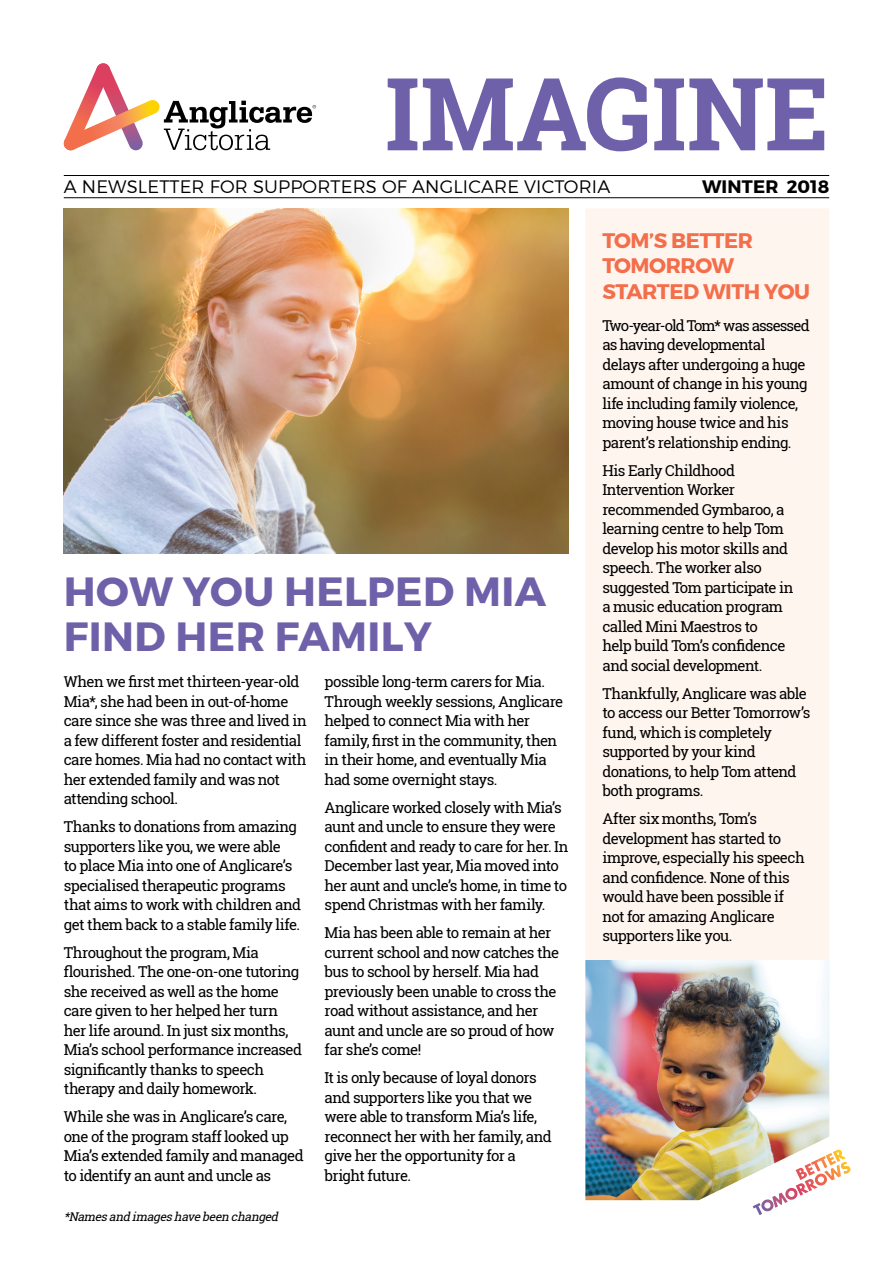
<style>
.page{position:relative;width:893px;height:1263px;background:#fff}
.page>*{position:absolute;margin:0;border:0;box-sizing:border-box;transform-origin:0 0}
.t1{font:700 100.95px "Roboto Slab";color:#6f60aa}
.t2{font:700 40.65px/45px "Montserrat";letter-spacing:.01em;color:#6f60aa}
.t3{font:700 21px/25.5px "Montserrat";letter-spacing:-.02em;color:#f36e4a}
.t4{font:300 18px "Montserrat";letter-spacing:.01em;color:#000}
.t5{font:700 18px "Montserrat";letter-spacing:.01em;color:#000}
.t6{font:15px/19.5px "Roboto Slab";letter-spacing:-.04em;color:#000}
.t7{font:italic 12px "Roboto Slab";color:#000}
</style>
<div class="page">
<div style="left:586px;top:208px;width:243px;height:752px;background:#fff5ef"></div>
<img style="left:585px;top:960px;width:244px;height:240px">
<img style="left:760px;top:1150px;width:90px;height:62px">
<img style="left:64px;top:208px;width:504px;height:346px">
<svg style="left:63px;top:63px;width:253px;height:87px"></svg>
<hr style="left:64px;top:175px;width:765px;height:1px;background:#000">
<hr style="left:64px;top:197px;width:765px;height:1px;background:#000">
<h1 class="t1" style="left:385px;top:45px;width:446px">IMAGINE</h1>
<p class="t4" style="left:64px;top:176px;width:548px">A NEWSLETTER FOR SUPPORTERS OF ANGLICARE VICTORIA</p>
<p class="t5" style="left:702px;top:176px;width:129px">WINTER 2018</p>
<h2 class="t2" style="left:64px;top:570px;width:484px">HOW YOU HELPED MIA<br>FIND HER FAMILY</h2>
<p class="t6" style="left:64px;top:672px;width:244px">When we first met thirteen-year-old<br>Mia*, she had been in out-of-home care since she was three and lived in a few different foster and residential care homes. Mia had no contact with her extended family and was not attending school.</p>
<p class="t6" style="left:64px;top:817px;width:239px">Thanks to donations from amazing supporters like you, we were able<br>to place Mia into one of Anglicare’s specialised therapeutic programs that aims to work with children and get them back to a stable family life.</p>
<p class="t6" style="left:64px;top:942px;width:240px">Throughout the program, Mia flourished. The one-on-one tutoring she received as well as the home care given to her helped her turn her life around. In just six months,<br>Mia’s school performance increased significantly thanks to speech therapy and daily homework.</p>
<p class="t6" style="left:64px;top:1107px;width:241px">While she was in Anglicare’s care, one of the program staff looked up Mia’s extended family and managed to identify an aunt and uncle as</p>
<p class="t7" style="left:64px;top:1209px;width:219px">*Namesandimageshavebeenchanged</p>
<p class="t6" style="left:325px;top:672px;width:240px">possible long-term carers for Mia.<br>Through weekly sessions, Anglicare helped to connect Mia with her family, first in the community, then in their home, and eventually Mia had some overnight stays.</p>
<p class="t6" style="left:325px;top:797px;width:245px">Anglicare worked closely with Mia’s aunt and uncle to ensure they were confident and ready to care for her. In December last year, Mia moved into her aunt and uncle’s home, in time to spend Christmas with her family.</p>
<p class="t6" style="left:325px;top:923px;width:236px">Mia has been able to remain at her current school and now catches the bus to school by herself. Mia had previously been unable to cross the road without assistance, and her aunt and uncle are so proud of how far she’s come!</p>
<p class="t6" style="left:325px;top:1068px;width:229px">It is only because of loyal donors and supporters like you that we were able to transform Mia’s life, reconnect her with her family, and give her the opportunity for a bright future.</p>
<h3 class="t3" style="left:602px;top:228px;width:209px">TOM’S BETTER<br>TOMORROW<br>STARTED WITH YOU</h3>
<p class="t6" style="left:602px;top:315px;width:209px">Two-year-old Tom* was assessed as having developmental delays after undergoing a huge amount of change in his young life including family violence, moving house twice and his parent’s relationship ending.</p>
<p class="t6" style="left:602px;top:460px;width:192px">His Early Childhood<br>Intervention Worker recommended Gymbaroo, a learning centre to help Tom develop his motor skills and speech. The worker also suggested Tom participate in a music education program called Mini Maestros to<br>help build Tom’s confidence and social development.</p>
<p class="t6" style="left:602px;top:683px;width:210px">Thankfully, Anglicare was able to access our Better Tomorrow’s fund, which is completely supported by your kind donations, to help Tom attend both programs.</p>
<p class="t6" style="left:602px;top:809px;width:204px">After six months, Tom’s development has started to improve, especially his speech and confidence. None of this would have been possible if not for amazing Anglicare supporters like you.</p>
</div>
